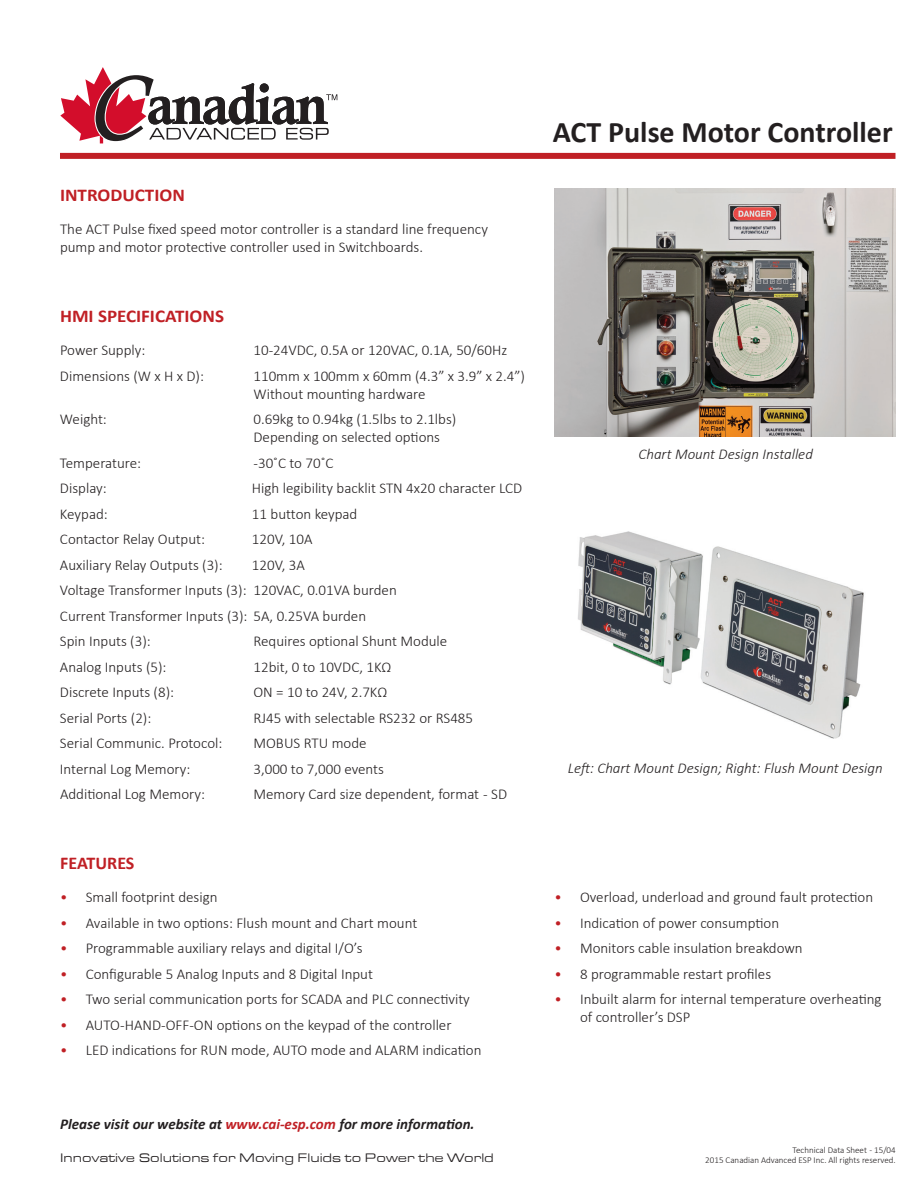
<style>
.page{position:relative;width:918px;height:1188px;background:#fff}
.page>*{position:absolute;margin:0;border:0;box-sizing:border-box;transform-origin:0 0}
.t1{font:700 30px "Calibri";color:#231f20}
.t2{font:700 18px "Calibri";color:#c02025;scale:1.06 1}
.t3{font:700 18px "Calibri";color:#c02025}
.t4{font:300 15px/18px "Calibri";color:#231f20}
.t5{font:italic 300 15px "Calibri";color:#231f20}
.t6{font:italic 700 15px "Calibri";color:#231f20}
.t7{font:12.75px "Eurostile Extended Roman DTC";color:#231f20}
.t8{font:300 9px/10.8px "Calibri";color:#231f20;text-align:right}
.s1{color:#c02025}
.s2{color:#fff}
</style>
<div class="page">
<img style="left:578px;top:531px;width:286px;height:208px">
<img style="left:555px;top:189px;width:340px;height:247px">
<div style="left:60px;top:153px;width:835px;height:6px;background:#c02025"></div>
<svg style="left:60px;top:67px;width:277px;height:76px"></svg>
<p class="t2" style="left:60px;top:184px;width:119px">INTRODUCTION</p>
<p class="t4" style="left:60px;top:220px;width:429px">The ACT Pulse fixed speed motor controller is a standard line frequency pump and motor protective controller used in Switchboards.</p>
<p class="t2" style="left:60px;top:305px;width:156px">HMI SPECIFICATIONS</p>
<p class="t4" style="left:60px;top:341px;width:87px">Power Supply:</p>
<p class="t4" style="left:253px;top:341px;width:255px">10-24VDC, 0.5A or 120VAC, 0.1A, 50/60Hz</p>
<p class="t4" style="left:60px;top:367px;width:146px">Dimensions (W x H x D):</p>
<p class="t4" style="left:253px;top:367px;width:273px">110mm x 100mm x 60mm (4.3” x 3.9” x 2.4”)<br>Without mounting hardware</p>
<p class="t4" style="left:60px;top:410px;width:48px">Weight:</p>
<p class="t4" style="left:253px;top:410px;width:204px">0.69kg to 0.94kg (1.5lbs to 2.1lbs)<br>Depending on selected options</p>
<p class="t4" style="left:60px;top:454px;width:83px">Temperature:</p>
<p class="t4" style="left:253px;top:454px;width:81px">-30˚C to 70˚C</p>
<p class="t4" style="left:60px;top:479px;width:48px">Display:</p>
<p class="t4" style="left:252px;top:479px;width:272px">High legibility backlit STN 4x20 character LCD</p>
<p class="t4" style="left:60px;top:505px;width:49px">Keypad:</p>
<p class="t4" style="left:252px;top:505px;width:107px">11 button keypad</p>
<p class="t4" style="left:60px;top:530px;width:147px">Contactor Relay Output:</p>
<p class="t4" style="left:252px;top:530px;width:62px">120V, 10A</p>
<p class="t4" style="left:60px;top:556px;width:164px">Auxiliary Relay Outputs (3):</p>
<p class="t4" style="left:60px;top:552px;width:338px;line-height:25.5px;text-indent:192px">120V, 3A<br>Voltage Transformer Inputs (3): 120VAC, 0.01VA burden<br>Current Transformer Inputs (3): 5A, 0.25VA burden<br>Spin Inputs (3):</p>
<p class="t4" style="left:253px;top:632px;width:195px">Requires optional Shunt Module</p>
<p class="t4" style="left:60px;top:658px;width:108px">Analog Inputs (5):</p>
<p class="t4" style="left:253px;top:658px;width:139px">12bit, 0 to 10VDC, 1KΩ</p>
<p class="t4" style="left:60px;top:683px;width:116px">Discrete Inputs (8):</p>
<p class="t4" style="left:253px;top:683px;width:135px">ON = 10 to 24V, 2.7KΩ</p>
<p class="t4" style="left:60px;top:709px;width:93px">Serial Ports (2):</p>
<p class="t4" style="left:253px;top:709px;width:221px">RJ45 with selectable RS232 or RS485</p>
<p class="t4" style="left:60px;top:734px;width:164px">Serial Communic. Protocol:</p>
<p class="t4" style="left:253px;top:734px;width:115px">MOBUS RTU mode</p>
<p class="t4" style="left:60px;top:760px;width:132px">Internal Log Memory:</p>
<p class="t4" style="left:253px;top:760px;width:132px">3,000 to 7,000 events</p>
<p class="t4" style="left:60px;top:785px;width:147px">Additional Log Memory:</p>
<p class="t4" style="left:253px;top:785px;width:255px">Memory Card size dependent, format - SD</p>
<p class="t3" style="left:60px;top:852px;width:76px">FEATURES</p>
<p class="t4" style="left:60px;top:888px;width:159px"><span class="s1">•</span> Small footprint design</p>
<p class="t4" style="left:60px;top:914px;width:359px"><span class="s1">•</span> Available in two options: Flush mount and Chart mount</p>
<p class="t4" style="left:60px;top:939px;width:304px"><span class="s1">•</span> Programmable auxiliary relays and digital I/O’s</p>
<p class="t4" style="left:60px;top:965px;width:314px"><span class="s1">•</span> Configurable 5 Analog Inputs and 8 Digital Input</p>
<p class="t4" style="left:60px;top:990px;width:411px"><span class="s1">•</span> Two serial communication ports for SCADA and PLC connectivity</p>
<p class="t4" style="left:60px;top:1016px;width:393px"><span class="s1">•</span> AUTO-HAND-OFF-ON options on the keypad of the controller</p>
<p class="t4" style="left:60px;top:1041px;width:423px"><span class="s1">•</span> LED indications for RUN mode, AUTO mode and ALARM indication</p>
<p class="t6" style="left:60px;top:1114px;width:416px">Please visit our website at <span class="s2">www.cai-esp.com</span> for more information.</p>
<p class="t7" style="left:60px;top:1151px;width:435px">Innovative Solutions for Moving Fluids to Power the World</p>
<h1 class="t1" style="left:553px;top:113px;width:341px">ACT Pulse Motor Controller</h1>
<p class="t5" style="left:639px;top:445px;width:176px">Chart Mount Design Installed</p>
<p class="t5" style="left:568px;top:758px;width:316px">Left: Chart Mount Design; Right: Flush Mount Design</p>
<p class="t4" style="left:555px;top:888px;width:320px"><span class="s1">•</span> Overload, underload and ground fault protection</p>
<p class="t4" style="left:555px;top:914px;width:226px"><span class="s1">•</span> Indication of power consumption</p>
<p class="t4" style="left:555px;top:939px;width:250px"><span class="s1">•</span> Monitors cable insulation breakdown</p>
<p class="t4" style="left:555px;top:965px;width:218px"><span class="s1">•</span> 8 programmable restart profiles</p>
<p class="t4" style="left:580px;top:990px;width:303px;text-indent:-26px"><span class="s1">•</span> Inbuilt alarm for internal temperature overheating of controller’s DSP</p>
<p class="t8" style="left:705px;top:1144px;width:192px">Technical Data Sheet - 15/04<br>2015 Canadian Advanced ESP Inc. All rights reserved.</p>
</div>
